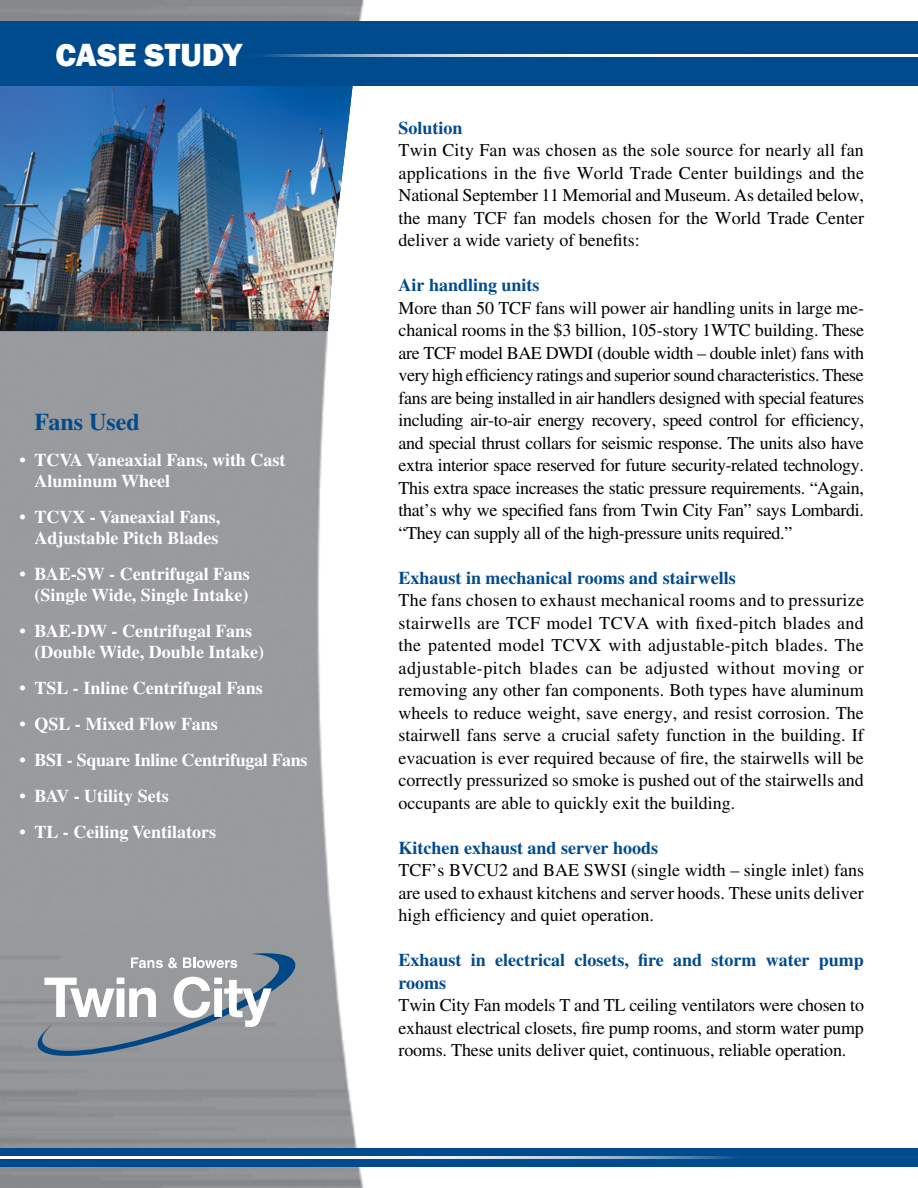
<style>
.page{position:relative;width:918px;height:1188px;background:#fff}
.page>*{position:absolute;margin:0;border:0;box-sizing:border-box;transform-origin:0 0}
.t1{font:800 33px "Franklin Gothic";color:#fff}
.t2{font:700 24px "Times";color:#004b8d}
.t3{font:18px/22.5px "Times";color:#000;text-align:justify}
.t4{font:700 18px/21px "Times";color:#fff}
.t5{font:700 18px/22.5px "Times";color:#004b8d}
</style>
<div class="page">
<img style="left:0;top:0;width:372px;height:1187px">
<img style="left:0;top:86px;width:353px;height:245px">
<svg style="left:36px;top:952px;width:261px;height:105px;background:#9ca2a8"></svg>
<div style="left:0;top:21px;width:918px;height:65px;background:#004b8d"></div>
<hr style="left:105px;top:54px;width:813px;height:3px;background:#fff">
<div style="left:0;top:1148px;width:918px;height:18px;background:#004b8d"></div>
<hr style="left:0;top:1156px;width:918px;height:3px;background:#fff">
<h1 class="t1" style="left:56px;top:33px;width:188px">CASE STUDY</h1>
<h2 class="t2" style="left:34px;top:408px;width:107px">Fans Used</h2>
<p class="t4" style="left:34px;top:449px;width:253px;text-indent:-15px">• TCVA Vaneaxial Fans, with Cast<br>Aluminum Wheel</p>
<p class="t4" style="left:19px;top:506px;width:203px;text-align:right">• TCVX - Vaneaxial Fans,<br>Adjustable Pitch Blades</p>
<p class="t4" style="left:19px;top:563px;width:232px;text-align:right">• BAE-SW - Centrifugal Fans (Single Wide, Single Intake)</p>
<p class="t4" style="left:34px;top:620px;width:231px;text-indent:-15px">• BAE-DW - Centrifugal Fans (Double Wide, Double Intake)</p>
<p class="t4" style="left:19px;top:677px;width:245px">• TSL - Inline Centrifugal Fans</p>
<p class="t4" style="left:19px;top:713px;width:200px">• QSL - Mixed Flow Fans</p>
<p class="t4" style="left:19px;top:749px;width:290px">• BSI - Square Inline Centrifugal Fans</p>
<p class="t4" style="left:19px;top:785px;width:151px">• BAV - Utility Sets</p>
<p class="t4" style="left:19px;top:821px;width:198px">• TL - Ceiling Ventilators</p>
<p class="t5" style="left:399px;top:116px;width:66px">Solution</p>
<p class="t3" style="left:399px;top:139px;width:467px">Twin City Fan was chosen as the sole source for nearly all fan applications in the five World Trade Center buildings and the National September 11 Memorial and Museum. As detailed below, the many TCF fan models chosen for the World Trade Center deliver a wide variety of benefits:</p>
<p class="t5" style="left:399px;top:274px;width:143px">Air handling units</p>
<p class="t3" style="left:399px;top:297px;width:467px">More than 50 TCF fans will power air handling units in large me&shy;chanical rooms in the $3 billion, 105-story 1WTC building. These are TCF model BAE DWDI (double width – double inlet) fans with very high efficiency ratings and superior sound characteristics. These fans are being installed in air handlers designed with special features including air-to-air energy recovery, speed control for efficiency, and special thrust collars for seismic response. The units also have extra interior space reserved for future security-related technology.<br>This extra space increases the static pressure requirements. “Again, that’s why we specified fans from Twin City Fan” says Lombardi. “They can supply all of the high-pressure units required.”</p>
<p class="t5" style="left:399px;top:566px;width:339px">Exhaust in mechanical rooms and stairwells</p>
<p class="t3" style="left:399px;top:589px;width:467px">The fans chosen to exhaust mechanical rooms and to pressurize stairwells are TCF model TCVA with fixed-pitch blades and the patented model TCVX with adjustable-pitch blades. The adjustable-pitch blades can be adjusted without moving or removing any other fan components. Both types have aluminum wheels to reduce weight, save energy, and resist corrosion. The stairwell fans serve a crucial safety function in the building. If evacuation is ever required because of fire, the stairwells will be correctly pressurized so smoke is pushed out of the stairwells and occupants are able to quickly exit the building.</p>
<p class="t5" style="left:399px;top:836px;width:261px">Kitchen exhaust and server hoods</p>
<p class="t3" style="left:399px;top:859px;width:467px">TCF’s BVCU2 and BAE SWSI (single width – single inlet) fans are used to exhaust kitchens and server hoods. These units deliver high efficiency and quiet operation.</p>
<p class="t5" style="left:399px;top:949px;width:467px">Exhaust in electrical closets, fire and storm water pump rooms</p>
<p class="t3" style="left:399px;top:994px;width:467px">Twin City Fan models T and TL ceiling ventilators were chosen to exhaust electrical closets, fire pump rooms, and storm water pump rooms. These units deliver quiet, continuous, reliable operation.</p>
</div>
